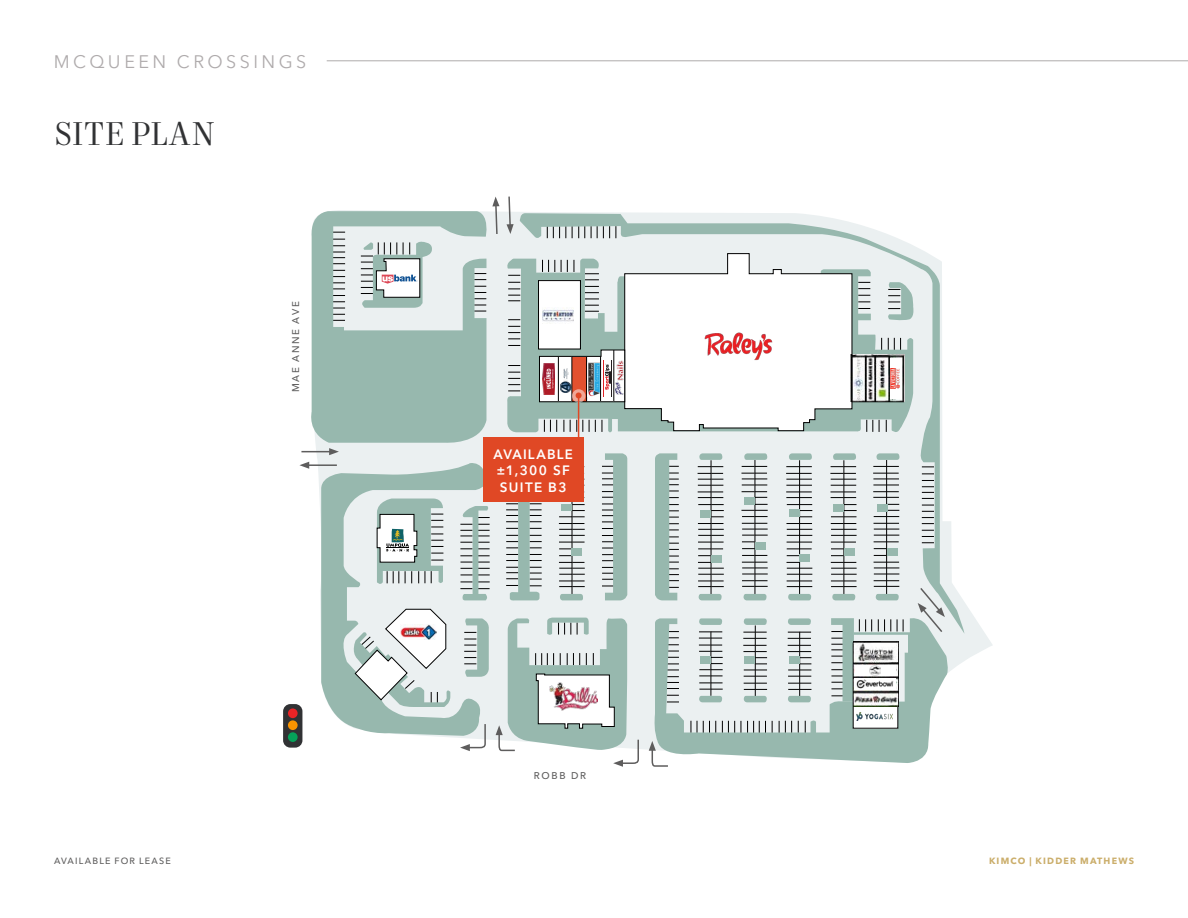
<style>
.page{position:relative;width:1188px;height:918px;background:#fff}
.page>*{position:absolute;margin:0;border:0;box-sizing:border-box;transform-origin:0 0}
.Headline_-_Level_2_-_Charcoal_2023{font:33px "Mort Modern 08";color:#313234}
.t1{font:18px "Avenir Next LT Pro";letter-spacing:.19em;color:#afabac}
.Subject_Property_Label_-_White_2023{font:600 13.5px/16.5px "Avenir Next LT Pro";letter-spacing:.095em;color:#fff}
.Street_Names_-_Ash_2023{font:500 9.75px "Avenir Next LT Pro";letter-spacing:.175em;color:#5e5d5d}
.t2{font:700 9px "Avenir Next LT Pro";letter-spacing:.13em;color:#cbae6b}
.t3{font:500 9px "Avenir Next LT Pro";letter-spacing:.13em;color:#5e5d5d}
</style>
<div class="page">
<svg style="left:317px;top:212px;width:675px;height:539px"></svg>
<svg style="left:520px;top:213px;width:444px;height:421px;background:#dce2e2"></svg>
<svg style="left:505px;top:259px;width:408px;height:176px;background:#c0d1cd"></svg>
<svg style="left:321px;top:461px;width:168px;height:275px;background:#c5d7d2"></svg>
<svg style="left:463px;top:618px;width:26px;height:59px;background:#b3c7c2"></svg>
<svg style="left:460px;top:506px;width:30px;height:94px;background:#bdcac7"></svg>
<svg style="left:506px;top:502px;width:36px;height:99px;background:#b6c5c2"></svg>
<svg style="left:560px;top:594px;width:24px;height:6px"></svg>
<div style="left:572px;top:548px;width:10px;height:8px;background:#97b8ae"></div>
<div style="left:561px;top:505px;width:11px;height:6px;background:#97b8ae"></div>
<svg style="left:602px;top:453px;width:25px;height:147px;background:#abc0bb"></svg>
<svg style="left:655px;top:453px;width:24px;height:147px;background:#aac0ba"></svg>
<svg style="left:653px;top:616px;width:297px;height:147px;background:#c4d3d0"></svg>
<svg style="left:698px;top:594px;width:24px;height:6px"></svg>
<svg style="left:699px;top:618px;width:23px;height:7px"></svg>
<svg style="left:744px;top:618px;width:23px;height:7px"></svg>
<svg style="left:788px;top:618px;width:23px;height:7px"></svg>
<div style="left:700px;top:657px;width:11px;height:7px;background:#97b8ae"></div>
<div style="left:745px;top:657px;width:10px;height:7px;background:#97b8ae"></div>
<div style="left:789px;top:657px;width:10px;height:7px;background:#97b8ae"></div>
<svg style="left:699px;top:696px;width:23px;height:6px"></svg>
<svg style="left:744px;top:696px;width:23px;height:6px"></svg>
<svg style="left:788px;top:696px;width:23px;height:6px"></svg>
<svg style="left:743px;top:594px;width:24px;height:6px"></svg>
<svg style="left:788px;top:594px;width:23px;height:6px"></svg>
<svg style="left:832px;top:594px;width:24px;height:6px"></svg>
<svg style="left:876px;top:594px;width:23px;height:6px"></svg>
<div style="left:711px;top:556px;width:10px;height:7px;background:#97b8ae"></div>
<div style="left:755px;top:543px;width:11px;height:7px;background:#97b8ae"></div>
<div style="left:700px;top:511px;width:11px;height:7px;background:#97b8ae"></div>
<div style="left:745px;top:498px;width:10px;height:7px;background:#97b8ae"></div>
<div style="left:799px;top:554px;width:11px;height:7px;background:#97b8ae"></div>
<div style="left:844px;top:548px;width:10px;height:8px;background:#97b8ae"></div>
<div style="left:789px;top:510px;width:10px;height:7px;background:#97b8ae"></div>
<div style="left:833px;top:504px;width:11px;height:7px;background:#97b8ae"></div>
<div style="left:887px;top:548px;width:11px;height:8px;background:#97b8ae"></div>
<div style="left:877px;top:504px;width:10px;height:7px;background:#97b8ae"></div>
<svg style="left:699px;top:453px;width:24px;height:7px"></svg>
<svg style="left:744px;top:453px;width:24px;height:7px"></svg>
<svg style="left:789px;top:453px;width:23px;height:7px"></svg>
<svg style="left:833px;top:453px;width:23px;height:7px"></svg>
<svg style="left:876px;top:453px;width:24px;height:7px"></svg>
<svg style="left:887px;top:282px;width:28px;height:39px"></svg>
<div style="left:538px;top:280px;width:43px;height:69px;border:1px solid #000"></div>
<svg style="left:853px;top:338px;width:51px;height:65px"></svg>
<svg style="left:351px;top:608px;width:99px;height:99px"></svg>
<div style="left:853px;top:643px;width:45px;height:85px;background:#fff"></div>
<svg style="left:376px;top:499px;width:67px;height:87px"></svg>
<img style="left:401px;top:625px;width:35px;height:15px">
<img style="left:853px;top:355px;width:51px;height:47px">
<img style="left:853px;top:642px;width:46px;height:64px">
<img style="left:856px;top:713px;width:37px;height:7px">
<hr style="left:301px;top:451px;width:31px;height:1px;background:#5e5d5d">
<svg style="left:507px;top:196px;width:7px;height:38px"></svg>
<hr style="left:307px;top:464px;width:30px;height:2px;background:#5e5d5d">
<svg style="left:299px;top:462px;width:10px;height:7px"></svg>
<svg style="left:307px;top:197px;width:193px;height:258px;background:#bbcfca"></svg>
<svg style="left:918px;top:586px;width:27px;height:48px"></svg>
<svg style="left:649px;top:741px;width:20px;height:26px"></svg>
<div style="left:890px;top:358px;width:11px;height:41px;background:#fff"></div>
<img style="left:890px;top:368px;width:10px;height:21px">
<div style="left:854px;top:678px;width:42px;height:12px;background:#fff"></div>
<img style="left:891px;top:681px;width:3px;height:6px">
<div style="left:855px;top:665px;width:41px;height:10px;background:#fff"></div>
<svg style="left:831px;top:618px;width:60px;height:84px"></svg>
<svg style="left:496px;top:618px;width:144px;height:149px"></svg>
<svg style="left:460px;top:723px;width:27px;height:28px"></svg>
<div style="left:283px;top:704px;width:19px;height:44px;background:#313234;border-radius:7px"></div>
<div style="left:288px;top:732px;width:10px;height:10px;background:#05a159;border-radius:50%"></div>
<div style="left:288px;top:720px;width:10px;height:10px;background:#fa9400;border-radius:50%"></div>
<div style="left:288px;top:708px;width:10px;height:10px;background:#eb2426;border-radius:50%"></div>
<hr style="left:578px;top:395px;width:1px;height:45px;background:#e04825">
<svg style="left:539px;top:253px;width:314px;height:179px"></svg>
<div style="left:483px;top:438px;width:101px;height:64px;background:#e04825"></div>
<hr style="left:327px;top:61px;width:861px;height:1px;background:#afabac">
<h2 class="t1" style="left:54px;top:51px;width:254px">MCQUEEN CROSSINGS</h2>
<p class="Headline_-_Level_2_-_Charcoal_2023" style="left:54px;top:114px;width:162px">SITE PLAN</p>
<p class="Street_Names_-_Ash_2023" style="left:290px;top:392px;width:92px;rotate:-90deg">MAE ANNE AVE</p>
<p class="Subject_Property_Label_-_White_2023" style="left:493px;top:445px;width:81px">AVAILABLE ±1,300 SF<br>SUITE B3</p>
<p class="Street_Names_-_Ash_2023" style="left:534px;top:769px;width:54px">ROBB DR</p>
<p class="t3" style="left:54px;top:855px;width:118px">AVAILABLE FOR LEASE</p>
<p class="t2" style="left:989px;top:855px;width:146px">KIMCO | KIDDER MATHEWS</p>
</div>
